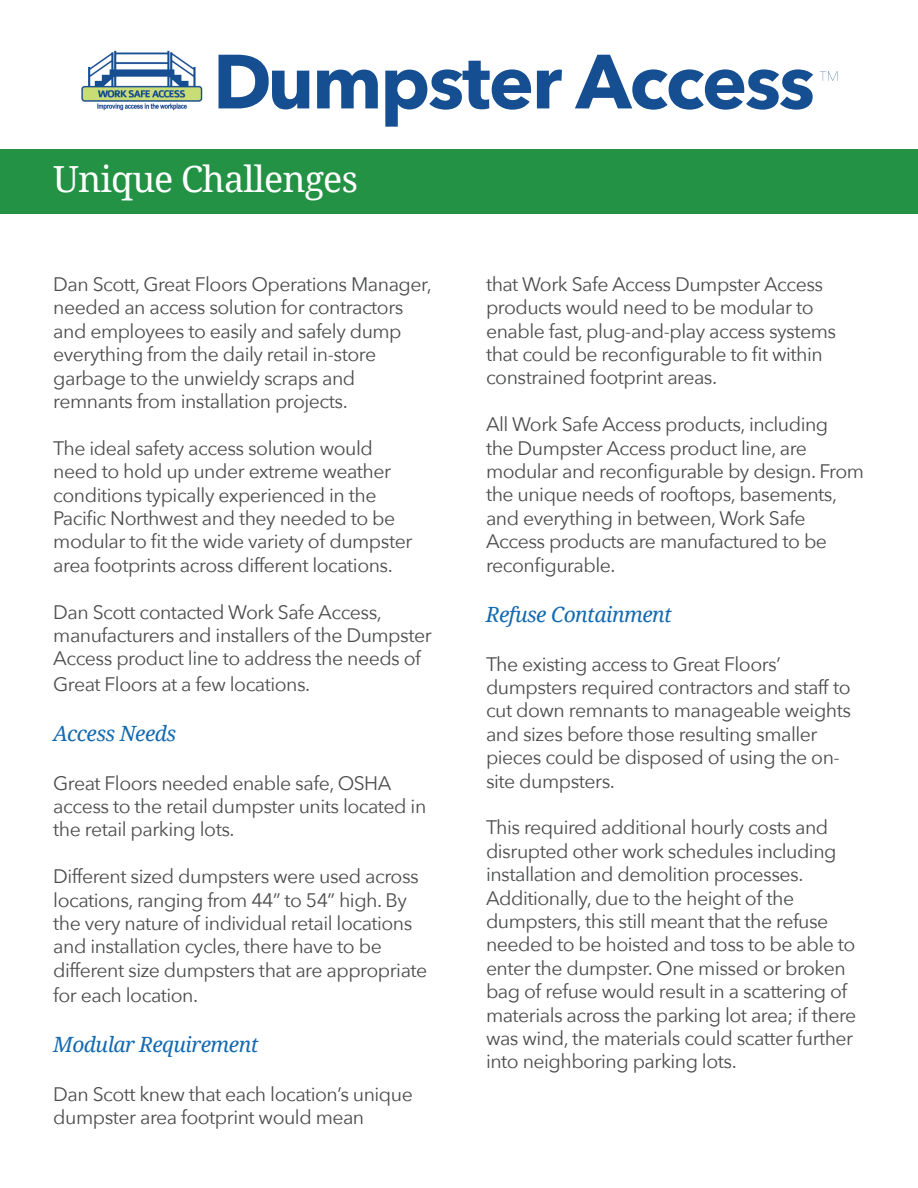
<style>
.page{position:relative;width:918px;height:1188px;background:#fff}
.page>*{position:absolute;margin:0;border:0;box-sizing:border-box;transform-origin:0 0}
.t1{font:36px "Droid Serif";letter-spacing:-.025em;color:#fff}
.t2{font:italic 21px "Droid Serif";letter-spacing:-.025em;color:#146ab1}
.t3{font:19.5px/23.4px "Avenir Next";letter-spacing:-.025em;color:#4b4c4d}
</style>
<div class="page">
<img style="left:81px;top:50px;width:122px;height:61px">
<svg style="left:219px;top:55px;width:594px;height:72px"></svg>
<svg style="left:820px;top:71px;width:17px;height:10px"></svg>
<div style="left:0;top:149px;width:918px;height:65px;background:#249244"></div>
<h1 class="t1" style="left:53px;top:154px;width:306px">Unique Challenges</h1>
<p class="t3" style="left:53px;top:272px;width:380px">Dan Scott, Great Floors Operations Manager, needed an access solution for contractors and employees to easily and safely dump everything from the daily retail in-store garbage to the unwieldy scraps and remnants from installation projects.</p>
<p class="t3" style="left:53px;top:436px;width:361px">The ideal safety access solution would need to hold up under extreme weather conditions typically experienced in the Pacific Northwest and they needed to be modular to fit the wide variety of dumpster area footprints across different locations.</p>
<p class="t3" style="left:53px;top:599px;width:380px">Dan Scott contacted Work Safe Access, manufacturers and installers of the Dumpster<br>Access product line to address the needs of</p>
<p class="t3" style="left:53px;top:671px;width:259px">Great Floors at a few locations.</p>
<p class="t2" style="left:53px;top:719px;width:124px">Access Needs</p>
<p class="t3" style="left:53px;top:770px;width:375px">Great Floors needed enable safe, OSHA access to the retail dumpster units located in the retail parking lots.</p>
<p class="t3" style="left:53px;top:864px;width:375px">Different sized dumpsters were used across locations, ranging from 44” to 54” high. By the very nature of individual retail locations and installation cycles, there have to be different size dumpsters that are appropriate</p>
<p class="t3" style="left:53px;top:983px;width:146px">for each location.</p>
<p class="t2" style="left:53px;top:1030px;width:207px">Modular Requirement</p>
<p class="t3" style="left:53px;top:1082px;width:361px">Dan Scott knew that each location’s unique dumpster area footprint would mean</p>
<p class="t3" style="left:486px;top:272px;width:352px">that Work Safe Access Dumpster Access products would need to be modular to enable fast, plug-and-play access systems that could be reconfigurable to fit within constrained footprint areas.</p>
<p class="t3" style="left:486px;top:412px;width:380px">All Work Safe Access products, including<br>the Dumpster Access product line, are modular and reconfigurable by design. From the unique needs of rooftops, basements, and everything in between, Work Safe Access products are manufactured to be reconfigurable.</p>
<p class="t2" style="left:486px;top:600px;width:187px">Refuse Containment</p>
<p class="t3" style="left:486px;top:651px;width:367px">The existing access to Great Floors’ dumpsters required contractors and staff to cut down remnants to manageable weights and sizes before those resulting smaller pieces could be disposed of using the on&shy;site dumpsters.</p>
<p class="t3" style="left:486px;top:815px;width:372px">This required additional hourly costs and disrupted other work schedules including installation and demolition processes.<br>Additionally, due to the height of the dumpsters, this still meant that the refuse needed to be hoisted and toss to be able to enter the dumpster. One missed or broken bag of refuse would result in a scattering of materials across the parking lot area; if there was wind, the materials could scatter further into neighboring parking lots.</p>
</div>
